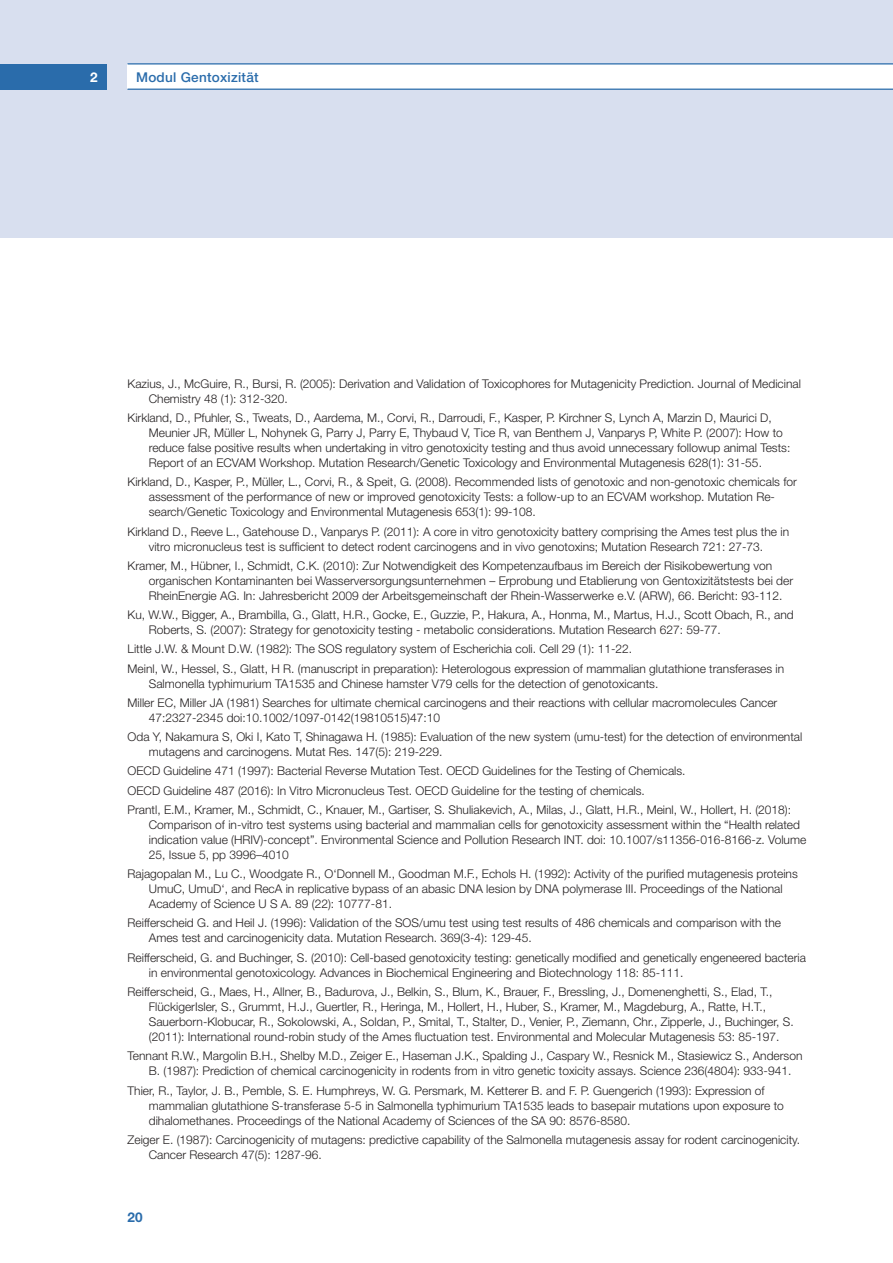
<style>
.page{position:relative;width:893px;height:1263px;background:#fff}
.page>*{position:absolute;margin:0;border:0;box-sizing:border-box;transform-origin:0 0}
.t1{font:500 13.5px "Helvetica Neue";letter-spacing:.02em;color:#2a6cab}
.t2{font:700 13.5px "Helvetica Neue";color:#2a6cab}
.t3{font:700 13.5px "Helvetica Neue";color:#fff}
.t4{font:300 12px/15px "Helvetica Neue";color:#231f20}
</style>
<div class="page">
<div style="left:0;top:0;width:893px;height:238px;background:#d8dfef"></div>
<div style="left:128px;top:64px;width:765px;height:25px;background:#fff"></div>
<hr style="left:128px;top:64px;width:765px;height:1px;background:#2a6cab">
<hr style="left:128px;top:89px;width:765px;height:1px;background:#2a6cab">
<div style="left:0;top:64px;width:106px;height:25px;background:#2a6cab"></div>
<p class="t3" style="left:90px;top:69px;width:9px">2</p>
<p class="t1" style="left:136px;top:69px;width:124px">Modul Gentoxizität</p>
<p class="t4" style="left:149px;top:376px;width:654px;text-indent:-21px">Kazius, J., McGuire, R., Bursi, R. (2005): Derivation and Validation of Toxicophores for Mutagenicity Prediction. Journal of Medicinal<br>Chemistry 48 (1): 312-320.</p>
<p class="t4" style="left:149px;top:410px;width:643px;text-indent:-21px">Kirkland, D., Pfuhler, S., Tweats, D., Aardema, M., Corvi, R., Darroudi, F., Kasper, P. Kirchner S, Lynch A, Marzin D, Maurici D, Meunier JR, Müller L, Nohynek G, Parry J, Parry E, Thybaud V, Tice R, van Benthem J, Vanparys P, White P. (2007): How to reduce false positive results when undertaking in vitro genotoxicity testing and thus avoid unnecessary followup animal Tests:<br>Report of an ECVAM Workshop. Mutation Research/Genetic Toxicology and Environmental Mutagenesis 628(1): 31-55.</p>
<p class="t4" style="left:149px;top:474px;width:650px;text-indent:-21px">Kirkland, D., Kasper, P., Müller, L., Corvi, R., &amp; Speit, G. (2008). Recommended lists of genotoxic and non-genotoxic chemicals for assessment of the performance of new or improved genotoxicity Tests: a follow-up to an ECVAM workshop. Mutation Re&shy;search/Genetic Toxicology and Environmental Mutagenesis 653(1): 99-108.</p>
<p class="t4" style="left:128px;top:524px;width:663px;text-align:center">Kirkland D., Reeve L., Gatehouse D., Vanparys P. (2011): A core in vitro genotoxicity battery comprising the Ames test plus the in vitro micronucleus test is sufficient to detect rodent carcinogens and in vivo genotoxins; Mutation Research 721: 27-73.</p>
<p class="t4" style="left:149px;top:558px;width:646px;text-indent:-21px">Kramer, M., Hübner, I., Schmidt, C.K. (2010): Zur Notwendigkeit des Kompetenzaufbaus im Bereich der Risikobewertung von organischen Kontaminanten bei Wasserversorgungsunternehmen – Erprobung und Etablierung von Gentoxizitätstests bei der<br>RheinEnergie AG. In: Jahresbericht 2009 der Arbeitsgemeinschaft der Rhein-Wasserwerke e.V. (ARW), 66. Bericht: 93-112.</p>
<p class="t4" style="left:149px;top:607px;width:646px;text-indent:-21px">Ku, W.W., Bigger, A., Brambilla, G., Glatt, H.R., Gocke, E., Guzzie, P., Hakura, A., Honma, M., Martus, H.J., Scott Obach, R., and<br>Roberts, S. (2007): Strategy for genotoxicity testing - metabolic considerations. Mutation Research 627: 59-77.</p>
<p class="t4" style="left:128px;top:639px;width:658px;line-height:19.2px">Little J.W. &amp; Mount D.W. (1982): The SOS regulatory system of Escherichia coli. Cell 29 (1): 11-22.<br>Meinl, W., Hessel, S., Glatt, H R. (manuscript in preparation): Heterologous expression of mammalian glutathione transferases in</p>
<p class="t4" style="left:128px;top:673px;width:651px;line-height:19.2px;text-indent:21px">Salmonella typhimurium TA1535 and Chinese hamster V79 cells for the detection of genotoxicants.<br>Miller EC, Miller JA (1981) Searches for ultimate chemical carcinogens and their reactions with cellular macromolecules Cancer</p>
<p class="t4" style="left:128px;top:708px;width:676px;line-height:19.2px;text-indent:21px">47:2327-2345 doi:10.1002/1097-0142(19810515)47:10<br>Oda Y, Nakamura S, Oki I, Kato T, Shinagawa H. (1985): Evaluation of the new system (umu-test) for the detection of environmental</p>
<p class="t4" style="left:128px;top:742px;width:665px;line-height:19.2px;text-indent:21px">mutagens and carcinogens. Mutat Res. 147(5): 219-229.<br>OECD Guideline 471 (1997): Bacterial Reverse Mutation Test. OECD Guidelines for the Testing of Chemicals.<br>OECD Guideline 487 (2016): In Vitro Micronucleus Test. OECD Guideline for the testing of chemicals.<br>Prantl, E.M., Kramer, M., Schmidt, C., Knauer, M., Gartiser, S. Shuliakevich, A., Milas, J., Glatt, H.R., Meinl, W., Hollert, H. (2018):</p>
<p class="t4" style="left:149px;top:817px;width:659px">Comparison of in-vitro test systems using bacterial and mammalian cells for genotoxicity assessment within the “Health related indication value (HRIV)-concept”. Environmental Science and Pollution Research INT. doi: 10.1007/s11356-016-8166-z. Volume<br>25, Issue 5, pp 3996–4010</p>
<p class="t4" style="left:149px;top:866px;width:650px;text-indent:-21px">Rajagopalan M., Lu C., Woodgate R., O‘Donnell M., Goodman M.F., Echols H. (1992): Activity of the purified mutagenesis proteins<br>UmuC, UmuD‘, and RecA in replicative bypass of an abasic DNA lesion by DNA polymerase III. Proceedings of the National<br>Academy of Science U S A. 89 (22): 10777-81.</p>
<p class="t4" style="left:149px;top:915px;width:634px;text-indent:-21px">Reifferscheid G. and Heil J. (1996): Validation of the SOS/umu test using test results of 486 chemicals and comparison with the<br>Ames test and carcinogenicity data. Mutation Research. 369(3-4): 129-45.</p>
<p class="t4" style="left:149px;top:950px;width:659px;text-indent:-21px">Reifferscheid, G. and Buchinger, S. (2010): Cell-based genotoxicity testing: genetically modified and genetically engeneered bacteria in environmental genotoxicology. Advances in Biochemical Engineering and Biotechnology 118: 85-111.</p>
<p class="t4" style="left:149px;top:984px;width:646px;text-indent:-21px">Reifferscheid, G., Maes, H., Allner, B., Badurova, J., Belkin, S., Blum, K., Brauer, F., Bressling, J., Domenenghetti, S., Elad, T., FlückigerIsler, S., Grummt, H.J., Guertler, R., Heringa, M., Hollert, H., Huber, S., Kramer, M., Magdeburg, A., Ratte, H.T., Sauerborn-Klobucar, R., Sokolowski, A., Soldan, P., Smital, T., Stalter, D., Venier, P., Ziemann, Chr., Zipperle, J., Buchinger, S. (2011): International round-robin study of the Ames fluctuation test. Environmental and Molecular Mutagenesis 53: 85-197.</p>
<p class="t4" style="left:149px;top:1048px;width:655px;text-indent:-21px">Tennant R.W., Margolin B.H., Shelby M.D., Zeiger E., Haseman J.K., Spalding J., Caspary W., Resnick M., Stasiewicz S., Anderson<br>B. (1987): Prediction of chemical carcinogenicity in rodents from in vitro genetic toxicity assays. Science 236(4804): 933-941.</p>
<p class="t4" style="left:149px;top:1082px;width:637px;text-indent:-21px">Thier, R., Taylor, J. B., Pemble, S. E. Humphreys, W. G. Persmark, M. Ketterer B. and F. P. Guengerich (1993): Expression of mammalian glutathione S-transferase 5-5 in Salmonella typhimurium TA1535 leads to basepair mutations upon exposure to dihalomethanes. Proceedings of the National Academy of Sciences of the SA 90: 8576-8580.</p>
<p class="t4" style="left:149px;top:1132px;width:653px;text-indent:-21px">Zeiger E. (1987): Carcinogenicity of mutagens: predictive capability of the Salmonella mutagenesis assay for rodent carcinogenicity.<br>Cancer Research 47(5): 1287-96.</p>
<p class="t2" style="left:128px;top:1208px;width:17px">20</p>
</div>
